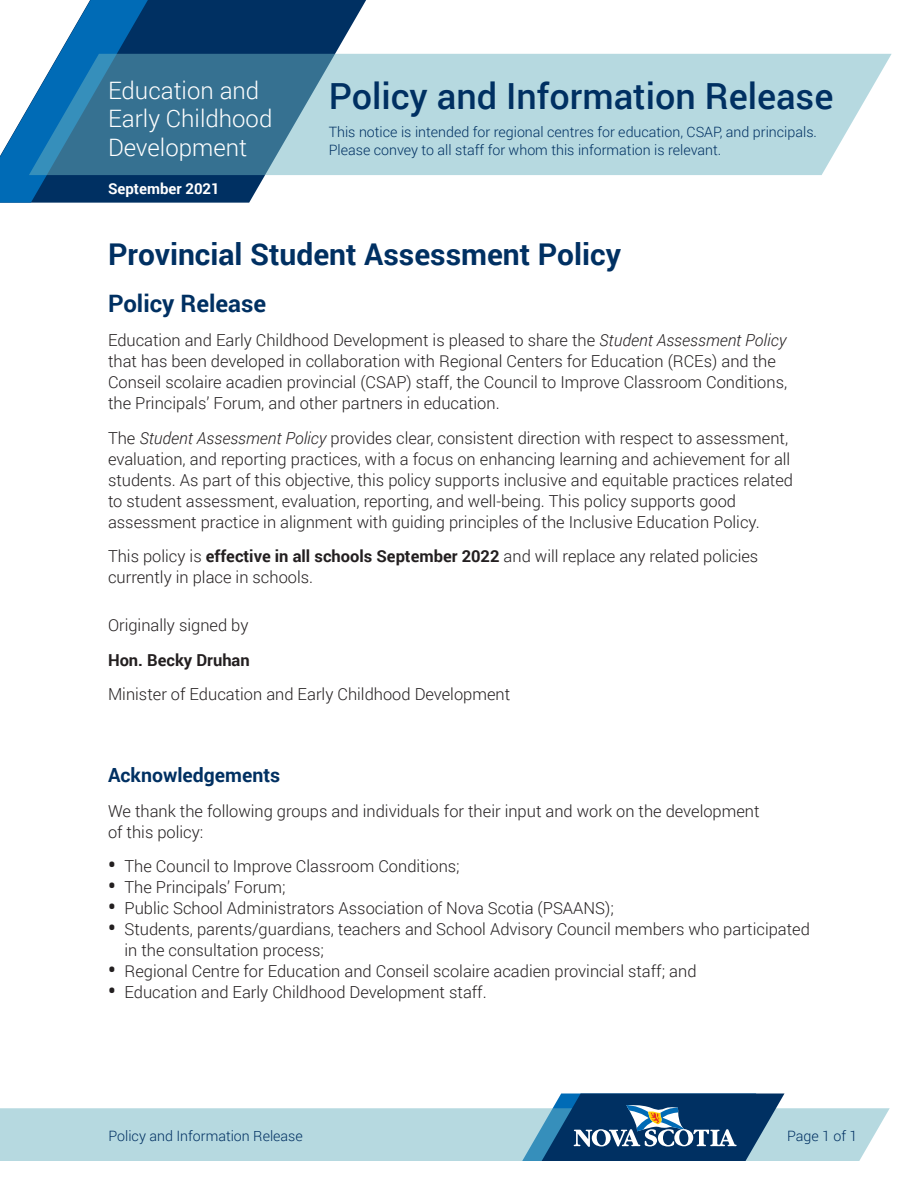
<style>
.page{position:relative;width:918px;height:1188px;background:#fff}
.page>*{position:absolute;margin:0;border:0;box-sizing:border-box;transform-origin:0 0}
.t1{font:500 36px "Roboto";color:#003062}
._01_Heading_1{font:700 30px "Roboto";color:#003062}
.t2{font:300 24px/28.5px "Roboto";color:#fff}
._01_Heading_2{font:700 24px "Roboto";color:#003062}
._01_Heading_2-2{font:700 19.5px "Roboto";color:#003062}
.List_Paragraph{font:300 16.5px/21px "Roboto";color:#231f20}
.Body_Text{font:300 16.5px/21px "Roboto";color:#231f20}
.t3{font:700 16.5px "Roboto";color:#231f20}
.t4{font:700 15px "Roboto";color:#fff}
.t5{font:300 14.25px/18px "Roboto";color:#003062}
.s1{font-style:italic}
.s2{font-weight:700}
.s3{font-weight:700;font-size:21px}
</style>
<div class="page">
<div style="left:0;top:1108px;width:890px;height:53px;background:#b6d9e0"></div>
<svg style="left:522px;top:1094px;width:263px;height:67px;background:#3b678c"></svg>
<svg style="left:148px;top:0;width:218px;height:203px;fill:#003062"></svg>
<svg style="left:0;top:0;width:148px;height:203px"></svg>
<svg style="left:29px;top:54px;width:863px;height:121px;background:#90bbcb"></svg>
<h3 class="t2" style="left:108px;top:75px;width:166px">Education and<br>Early Childhood<br>Development</h3>
<p class="t4" style="left:108px;top:178px;width:113px">September 2021</p>
<h1 class="t1" style="left:329px;top:71px;width:506px">Policy and Information Release</h1>
<p class="t5" style="left:329px;top:123px;width:490px">This notice is intended for regional centres for education, CSAP, and principals.<br>Please convey to all staff for whom this information is relevant.</p>
<p class="_01_Heading_1" style="left:108px;top:233px;width:515px">Provincial Student Assessment Policy</p>
<p class="_01_Heading_2" style="left:108px;top:287px;width:160px">Policy Release</p>
<p class="List_Paragraph" style="left:108px;top:330px;width:681px">Education and Early Childhood Development is pleased to share the <span class="s1">Student Assessment Policy </span>that has been developed in collaboration with Regional Centers for Education (RCEs) and the Conseil scolaire acadien provincial (CSAP) staff, the Council to Improve Classroom Conditions, the Principals’ Forum, and other partners in education.</p>
<p class="List_Paragraph" style="left:108px;top:427px;width:687px">The <span class="s1">Student Assessment Policy</span> provides clear, consistent direction with respect to assessment, evaluation, and reporting practices, with a focus on enhancing learning and achievement for all students. As part of this objective, this policy supports inclusive and equitable practices related to student assessment, evaluation, reporting, and well-being. This policy supports good assessment practice in alignment with guiding principles of the Inclusive Education Policy.</p>
<p class="List_Paragraph" style="left:108px;top:546px;width:652px">This policy is <span class="s2">effective in all schools September 2022</span> and will replace any related policies currently in place in schools.</p>
<p class="List_Paragraph" style="left:108px;top:615px;width:142px">Originally signed by</p>
<p class="t3" style="left:108px;top:648px;width:143px">Hon. Becky Druhan</p>
<p class="Body_Text" style="left:108px;top:684px;width:404px">Minister of Education and Early Childhood Development</p>
<p class="_01_Heading_2-2" style="left:108px;top:762px;width:174px">Acknowledgements</p>
<p class="Body_Text" style="left:108px;top:800px;width:653px">We thank the following groups and individuals for their input and work on the development of this policy:</p>
<p class="List_Paragraph" style="left:108px;top:855px;width:353px"><span class="s3">•</span> The Council to Improve Classroom Conditions;</p>
<p class="List_Paragraph" style="left:108px;top:876px;width:179px"><span class="s3">•</span> The Principals’ Forum;</p>
<p class="List_Paragraph" style="left:108px;top:897px;width:507px"><span class="s3">•</span> Public School Administrators Association of Nova Scotia (PSAANS);</p>
<p class="List_Paragraph" style="left:124px;top:918px;width:687px;text-indent:-16px"><span class="s3">•</span> Students, parents/guardians, teachers and School Advisory Council members who participated in the consultation process;</p>
<p class="List_Paragraph" style="left:108px;top:960px;width:590px"><span class="s3">•</span> Regional Centre for Education and Conseil scolaire acadien provincial staff; and</p>
<p class="List_Paragraph" style="left:108px;top:981px;width:380px"><span class="s3">•</span> Education and Early Childhood Development staff.</p>
<p class="t5" style="left:109px;top:1126px;width:196px">Policy and Information Release</p>
<p class="t5" style="left:787px;top:1126px;width:72px">Page 1 of 1</p>
</div>
